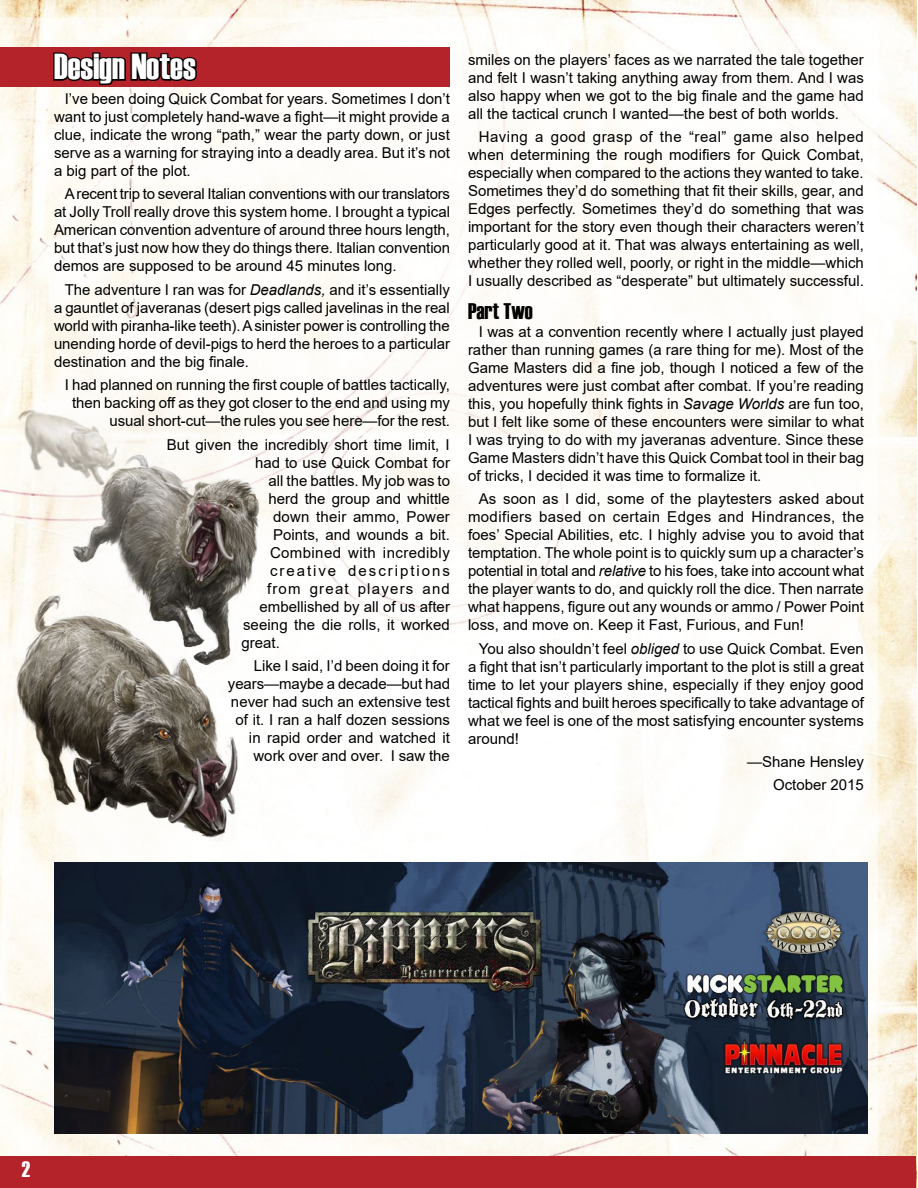
<style>
.page{position:relative;width:918px;height:1188px;background:#fff}
.page>*{position:absolute;margin:0;border:0;box-sizing:border-box;transform-origin:0 0}
.t1{font:36px "Haettenschweiler";color:#fff}
.t2{font:22.5px "Haettenschweiler";color:#000}
.t3{font:22.5px "Haettenschweiler";color:#fff}
.t4{font:15px/18px "Arial";color:#000;text-align:justify}
.t5{font:15px "Arial";letter-spacing:.025em;color:#000}
.t6{font:15px "Arial";letter-spacing:.13em;color:#000}
.t7{font:15px "Arial";letter-spacing:.08em;color:#000}
.s1{font-style:italic}
</style>
<div class="page">
<img style="left:0;top:0;width:916px;height:1156px">
<div style="left:48px;top:46px;width:826px;height:1096px;background:#fff"></div>
<img style="left:54px;top:863px;width:813px;height:271px">
<img style="left:13px;top:403px;width:254px;height:443px">
<div style="left:0;top:1156px;width:916px;height:32px;background:#b5232a"></div>
<div style="left:0;top:48px;width:450px;height:39px;background:#b5232a"></div>
<svg style="left:52px;top:44px;width:146px;height:44px"></svg>
<h1 class="t1" style="left:54px;top:42px;width:143px">Design Notes</h1>
<p class="t4" style="left:54px;top:90px;width:397px;text-indent:11px">I’ve been doing Quick Combat for years. Sometimes I don’t want to just completely hand-wave a fight—it might provide a clue, indicate the wrong “path,” wear the party down, or just serve as a warning for straying into a deadly area. But it’s not a big part of the plot.</p>
<p class="t4" style="left:54px;top:185px;width:398px;text-indent:11px">A recent trip to several Italian conventions with our translators at Jolly Troll really drove this system home. I brought a typical American convention adventure of around three hours length, but that’s just now how they do things there. Italian convention demos are supposed to be around 45 minutes long.</p>
<p class="t4" style="left:54px;top:280px;width:398px;text-indent:11px">The adventure I ran was for <span class="s1">Deadlands,</span> and it’s essentially a gauntlet of javeranas (desert pigs called javelinas in the real world with piranha-like teeth). A sinister power is controlling the unending horde of devil-pigs to herd the heroes to a particular destination and the big finale.</p>
<p class="t4" style="left:65px;top:376px;width:387px;text-align:right">I had planned on running the first couple of battles tactically, then backing off as they got closer to the end and using my usual short-cut—the rules you see here—for the rest.</p>
<p class="t4" style="left:167px;top:435px;width:285px">But given the incredibly short time limit, I</p>
<p class="t4" style="left:255px;top:453px;width:196px">had to use Quick Combat for</p>
<p class="t4" style="left:268px;top:471px;width:183px">all the battles. My job was to</p>
<p class="t4" style="left:268px;top:489px;width:183px">herd the group and whittle</p>
<p class="t4" style="left:273px;top:507px;width:178px">down their ammo, Power</p>
<p class="t4" style="left:273px;top:525px;width:178px">Points, and wounds a bit.</p>
<p class="t5" style="left:270px;top:542px;width:181px">Combined with incredibly</p>
<p class="t6" style="left:270px;top:560px;width:181px">creative descriptions</p>
<p class="t7" style="left:267px;top:578px;width:184px">from great players and</p>
<p class="t4" style="left:260px;top:597px;width:192px">embellished by all of us after</p>
<p class="t4" style="left:243px;top:615px;width:208px">seeing the die rolls, it worked</p>
<p class="t4" style="left:242px;top:633px;width:40px">great.</p>
<p class="t4" style="left:228px;top:657px;width:224px;text-align:right">Like I said, I’d been doing it for years—maybe a decade—but had never had such an extensive test of it. I ran a half dozen sessions in rapid order and watched it work over and over. I saw the</p>
<p class="t4" style="left:468px;top:51px;width:397px">smiles on the players’ faces as we narrated the tale together and felt I wasn’t taking anything away from them. And I was also happy when we got to the big finale and the game had all the tactical crunch I wanted—the best of both worlds.</p>
<p class="t4" style="left:468px;top:128px;width:397px;text-indent:11px">Having a good grasp of the “real” game also helped when determining the rough modifiers for Quick Combat, especially when compared to the actions they wanted to take.<br>Sometimes they’d do something that fit their skills, gear, and Edges perfectly. Sometimes they’d do something that was important for the story even though their characters weren’t particularly good at it. That was always entertaining as well, whether they rolled well, poorly, or right in the middle—which I usually described as “desperate” but ultimately successful.</p>
<h2 class="t2" style="left:468px;top:296px;width:66px">Part Two</h2>
<p class="t4" style="left:468px;top:322px;width:398px;text-indent:11px">I was at a convention recently where I actually just played rather than running games (a rare thing for me). Most of the Game Masters did a fine job, though I noticed a few of the adventures were just combat after combat. If you’re reading this, you hopefully think fights in <span class="s1">Savage Worlds</span> are fun too, but I felt like some of these encounters were similar to what I was trying to do with my javeranas adventure. Since these Game Masters didn’t have this Quick Combat tool in their bag of tricks, I decided it was time to formalize it.</p>
<p class="t4" style="left:468px;top:490px;width:398px;text-indent:11px">As soon as I did, some of the playtesters asked about modifiers based on certain Edges and Hindrances, the foes’ Special Abilities, etc. I highly advise you to avoid that temptation. The whole point is to quickly sum up a character’s potential in total and <span class="s1">relative</span> to his foes, take into account what the player wants to do, and quickly roll the dice. Then narrate what happens, figure out any wounds or ammo / Power Point loss, and move on. Keep it Fast, Furious, and Fun!</p>
<p class="t4" style="left:468px;top:639px;width:397px;text-indent:11px">You also shouldn’t feel <span class="s1">obliged</span> to use Quick Combat. Even a fight that isn’t particularly important to the plot is still a great time to let your players shine, especially if they enjoy good tactical fights and built heroes specifically to take advantage of what we feel is one of the most satisfying encounter systems around!</p>
<p class="t4" style="left:747px;top:750px;width:118px;line-height:23.4px;text-align:right">—Shane Hensley<br>October 2015</p>
<h2 class="t3" style="left:22px;top:1154px;width:10px">2</h2>
</div>
